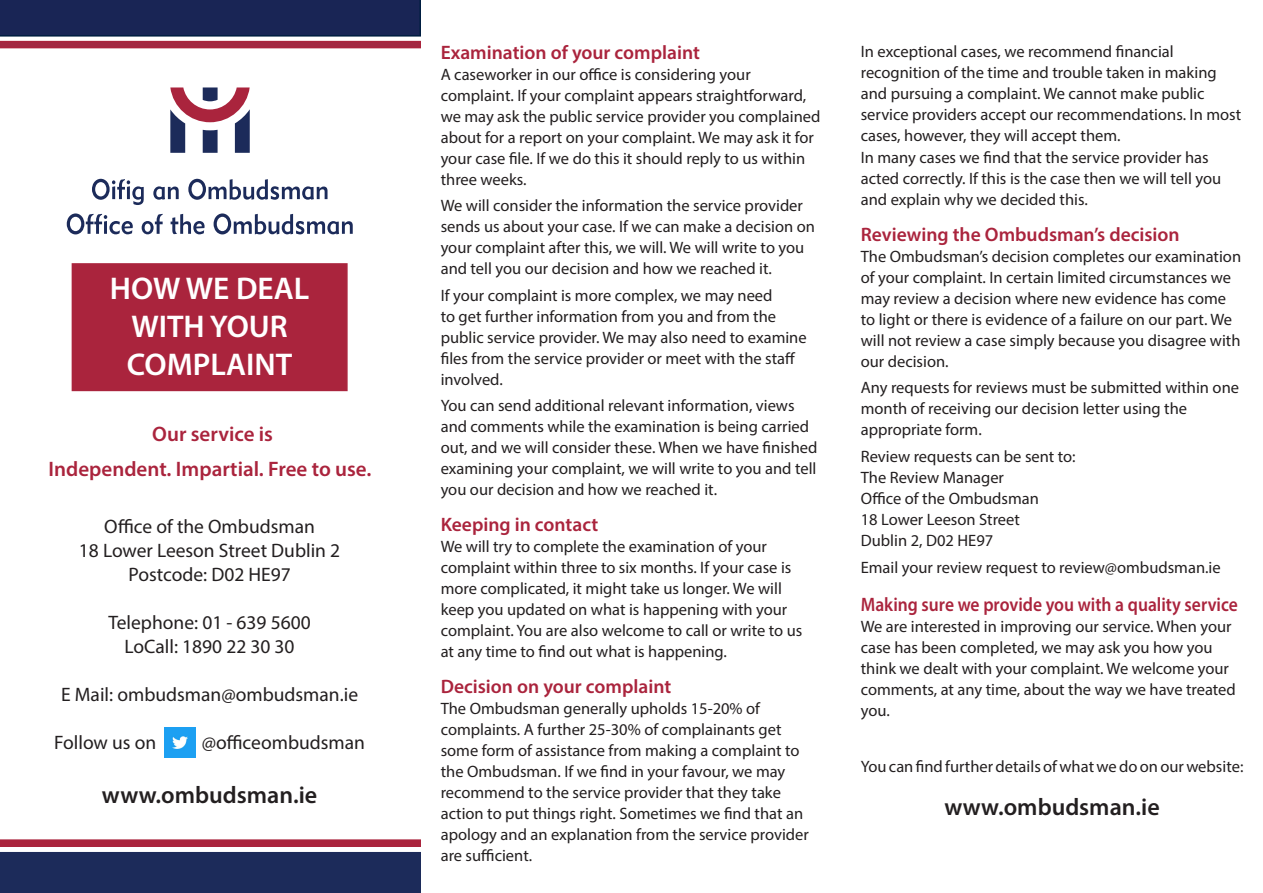
<style>
.page{position:relative;width:1263px;height:893px;background:#fff}
.page>*{position:absolute;margin:0;border:0;box-sizing:border-box;transform-origin:0 0}
.t1{font:600 31.5px "Myriad Pro";color:#fff}
.t2{font:600 24px "Myriad Pro";color:#231f20}
.Sub_header{font:600 21px "Myriad Pro";color:#aa243d}
.t3{font:19.5px "Myriad Pro";color:#231f20}
.Sub_header-2{font:600 19.5px "Myriad Pro";color:#aa243d}
.Sub_header-3{font:600 19.5px "Myriad Pro";color:#aa243d;scale:.9 1}
.t4{font:16.5px/21px "Myriad Pro";color:#231f20}
</style>
<div class="page">
<svg style="left:0;top:0;width:421px;height:48px"></svg>
<img style="left:165px;top:727px;width:30px;height:31px">
<svg style="left:0;top:839px;width:421px;height:54px"></svg>
<div style="left:72px;top:263px;width:276px;height:128px;background:#aa243d;border:2px solid #aa243d"></div>
<svg style="left:170px;top:87px;width:80px;height:66px"></svg>
<svg style="left:92px;top:179px;width:52px;height:26px"></svg>
<svg style="left:153px;top:186px;width:26px;height:14px"></svg>
<svg style="left:188px;top:179px;width:139px;height:21px"></svg>
<svg style="left:67px;top:213px;width:66px;height:21px"></svg>
<svg style="left:142px;top:214px;width:21px;height:20px"></svg>
<svg style="left:171px;top:214px;width:34px;height:20px"></svg>
<svg style="left:214px;top:213px;width:139px;height:21px"></svg>
<p class="t1" style="left:110px;top:269px;width:201px">HOW WE DEAL</p>
<p class="t1" style="left:131px;top:307px;width:158px">WITH YOUR</p>
<p class="t1" style="left:127px;top:344px;width:167px">COMPLAINT</p>
<p class="Sub_header" style="left:152px;top:421px;width:122px">Our service is</p>
<p class="Sub_header" style="left:49px;top:456px;width:324px">Independent. Impartial. Free to use.</p>
<p class="t3" style="left:104px;top:514px;width:212px">Office of the Ombudsman</p>
<p class="t3" style="left:79px;top:538px;width:263px">18 Lower Leeson Street Dublin 2</p>
<p class="t3" style="left:128px;top:562px;width:164px">Postcode: D02 HE97</p>
<p class="t3" style="left:108px;top:610px;width:204px">Telephone: 01 - 639 5600</p>
<p class="t3" style="left:125px;top:634px;width:172px">LoCall: 1890 22 30 30</p>
<p class="t3" style="left:61px;top:682px;width:299px">E Mail: ombudsman@ombudsman.ie</p>
<p class="t3" style="left:54px;top:730px;width:103px">Follow us on</p>
<p class="t3" style="left:202px;top:730px;width:165px">@officeombudsman</p>
<p class="t2" style="left:102px;top:779px;width:217px">www.ombudsman.ie</p>
<p class="Sub_header-2" style="left:441px;top:40px;width:261px">Examination of your complaint</p>
<p class="t4" style="left:441px;top:64px;width:381px">A caseworker in our office is considering your complaint. If your complaint appears straightforward, we may ask the public service provider you complained about for a report on your complaint. We may ask it for your case file. If we do this it should reply to us within three weeks.</p>
<p class="t4" style="left:441px;top:194px;width:376px">We will consider the information the service provider sends us about your case. If we can make a decision on your complaint after this, we will. We will write to you and tell you our decision and how we reached it.</p>
<p class="t4" style="left:441px;top:284px;width:367px">If your complaint is more complex, we may need<br>to get further information from you and from the public service provider. We may also need to examine files from the service provider or meet with the staff involved.</p>
<p class="t4" style="left:441px;top:394px;width:378px">You can send additional relevant information, views and comments while the examination is being carried out, and we will consider these. When we have finished examining your complaint, we will write to you and tell you our decision and how we reached it.</p>
<p class="Sub_header-2" style="left:441px;top:512px;width:159px">Keeping in contact</p>
<p class="t4" style="left:441px;top:535px;width:363px">We will try to complete the examination of your complaint within three to six months. If your case is more complicated, it might take us longer. We will keep you updated on what is happening with your complaint. You are also welcome to call or write to us</p>
<p class="t4" style="left:441px;top:640px;width:288px">at any time to find out what is happening.</p>
<p class="Sub_header-2" style="left:441px;top:674px;width:232px">Decision on your complaint</p>
<p class="t4" style="left:441px;top:697px;width:370px">The Ombudsman generally upholds 15-20% of complaints. A further 25-30% of complainants get some form of assistance from making a complaint to the Ombudsman. If we find in your favour, we may recommend to the service provider that they take action to put things right. Sometimes we find that an apology and an explanation from the service provider are sufficient.</p>
<p class="t4" style="left:861px;top:40px;width:382px">In exceptional cases, we recommend financial recognition of the time and trouble taken in making and pursuing a complaint. We cannot make public service providers accept our recommendations. In most cases, however, they will accept them.</p>
<p class="t4" style="left:861px;top:147px;width:362px">In many cases we find that the service provider has acted correctly. If this is the case then we will tell you and explain why we decided this.</p>
<p class="Sub_header-2" style="left:861px;top:222px;width:320px">Reviewing the Ombudsman’s decision</p>
<p class="t4" style="left:861px;top:246px;width:382px">The Ombudsman’s decision completes our examination of your complaint. In certain limited circumstances we may review a decision where new evidence has come to light or there is evidence of a failure on our part. We will not review a case simply because you disagree with our decision.</p>
<p class="t4" style="left:861px;top:376px;width:380px">Any requests for reviews must be submitted within one month of receiving our decision letter using the</p>
<p class="t4" style="left:861px;top:418px;width:123px">appropriate form.</p>
<p class="t4" style="left:861px;top:445px;width:216px">Review requests can be sent to:</p>
<p class="t4" style="left:861px;top:466px;width:145px">The Review Manager</p>
<p class="t4" style="left:861px;top:487px;width:180px">Office of the Ombudsman</p>
<p class="t4" style="left:861px;top:508px;width:161px">18 Lower Leeson Street</p>
<p class="t4" style="left:861px;top:529px;width:134px">Dublin 2, D02 HE97</p>
<p class="t4" style="left:861px;top:556px;width:361px">Email your review request to review@ombudsman.ie</p>
<p class="Sub_header-3" style="left:861px;top:592px;width:420px">Making sure we provide you with a quality service</p>
<p class="t4" style="left:861px;top:616px;width:377px">We are interested in improving our service. When your case has been completed, we may ask you how you think we dealt with your complaint. We welcome your comments, at any time, about the way we have treated you.</p>
<p class="t4" style="left:861px;top:755px;width:384px">You can find further details of what we do on our website:</p>
<p class="t2" style="left:944px;top:792px;width:217px">www.ombudsman.ie</p>
</div>
